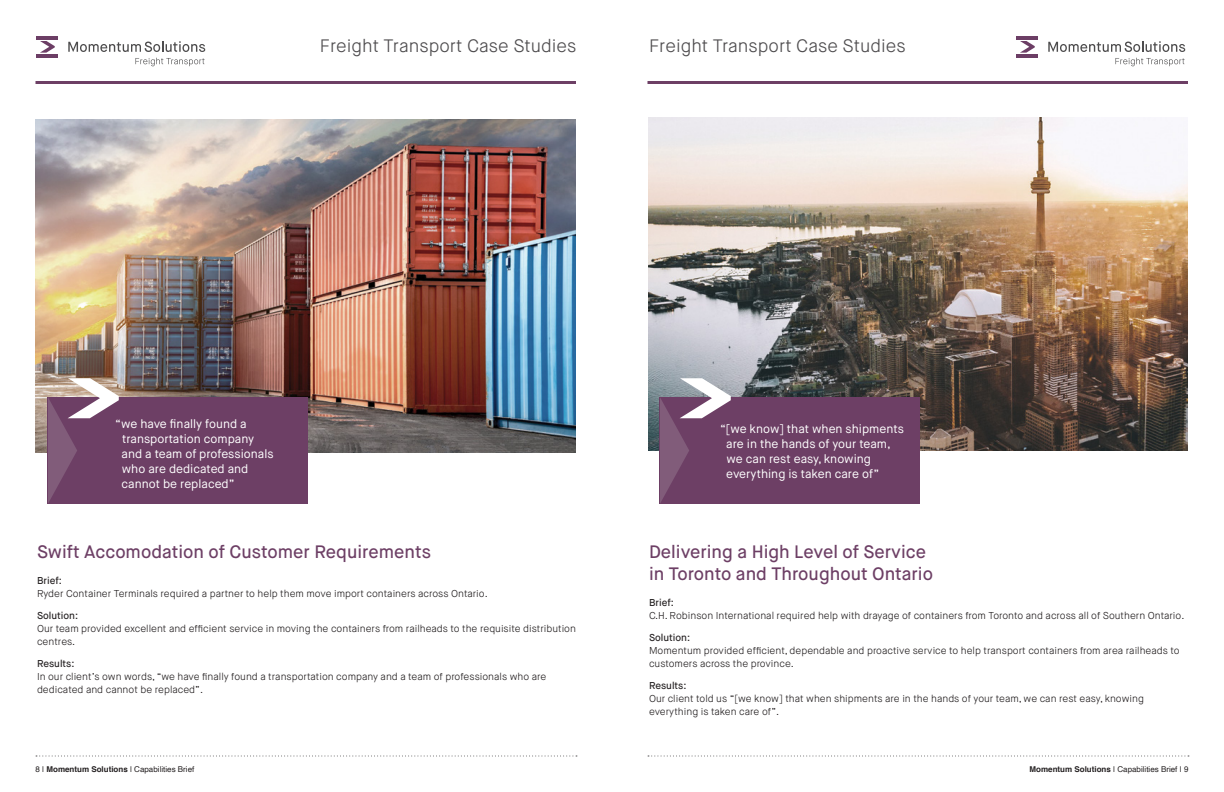
<style>
.page{position:relative;width:1224px;height:792px;background:#fff}
.page>*{position:absolute;margin:0;border:0;box-sizing:border-box;transform-origin:0 0}
.t1{font:500 18px/22px "Maison Neue";color:#6d3f65}
.t2{font:300 18px "Maison Neue";color:#4e4c4e}
.t3{font:12px/15px "Maison Neue";color:#fff}
.t4{font:300 10px/13px "Maison Neue";color:#231f20}
.t5{font:500 10px "Maison Neue";color:#231f20}
.t6{font:8px "Helvetica";color:#231f20}
.s1{font-weight:700}
</style>
<div class="page">
<svg style="left:1048px;top:41px;width:137px;height:11px"></svg>
<svg style="left:1020px;top:41px;width:15px;height:12px"></svg>
<hr style="left:1017px;top:36px;width:21px;height:3px;background:#6c3e65">
<hr style="left:1017px;top:54px;width:21px;height:4px;background:#6c3e65">
<svg style="left:1115px;top:58px;width:70px;height:8px"></svg>
<svg style="left:36px;top:756px;width:541px;height:1px"></svg>
<svg style="left:68px;top:41px;width:137px;height:11px"></svg>
<svg style="left:40px;top:41px;width:15px;height:12px"></svg>
<hr style="left:37px;top:36px;width:21px;height:3px;background:#6c3e65">
<hr style="left:37px;top:54px;width:21px;height:4px;background:#6c3e65">
<svg style="left:135px;top:58px;width:70px;height:8px"></svg>
<hr style="left:36px;top:81px;width:540px;height:3px;background:#6d3f65">
<svg style="left:648px;top:756px;width:541px;height:1px"></svg>
<hr style="left:648px;top:81px;width:540px;height:3px;background:#6d3f65">
<img style="left:36px;top:119px;width:540px;height:334px">
<img style="left:648px;top:117px;width:540px;height:334px">
<div style="left:48px;top:397px;width:260px;height:107px;background:#6d3f65"></div>
<svg style="left:48px;top:378px;width:71px;height:125px"></svg>
<div style="left:660px;top:397px;width:260px;height:107px;background:#6d3f65"></div>
<svg style="left:660px;top:378px;width:71px;height:125px"></svg>
<h1 class="t2" style="left:320px;top:34px;width:258px">Freight Transport Case Studies</h1>
<h1 class="t2" style="left:649px;top:34px;width:258px">Freight Transport Case Studies</h1>
<p class="t3" style="left:122px;top:416px;width:154px;text-indent:-6px">“we have finally found a transportation company and a team of professionals who are dedicated and cannot be replaced”</p>
<p class="t3" style="left:726px;top:422px;width:179px;text-indent:-6px">“[we know] that when shipments are in the hands of your team, we can rest easy, knowing everything is taken care of”</p>
<h1 class="t1" style="left:37px;top:541px;width:395px">Swift Accomodation of Customer Requirements</h1>
<p class="t5" style="left:37px;top:575px;width:26px">Brief:</p>
<p class="t4" style="left:37px;top:588px;width:452px">Ryder Container Terminals required a partner to help them move import containers across Ontario.</p>
<p class="t5" style="left:37px;top:610px;width:43px">Solution:</p>
<p class="t4" style="left:37px;top:623px;width:541px">Our team provided excellent and efficient service in moving the containers from railheads to the requisite distribution centres.</p>
<p class="t5" style="left:37px;top:658px;width:39px">Results:</p>
<p class="t4" style="left:37px;top:671px;width:511px">In our client’s own words, “we have finally found a transportation company and a team of professionals who are dedicated and cannot be replaced”.</p>
<h1 class="t1" style="left:649px;top:541px;width:285px">Delivering a High Level of Service in Toronto and Throughout Ontario</h1>
<p class="t5" style="left:649px;top:597px;width:26px">Brief:</p>
<p class="t4" style="left:649px;top:610px;width:537px">C.H. Robinson International required help with drayage of containers from Toronto and across all of Southern Ontario.</p>
<p class="t5" style="left:649px;top:632px;width:43px">Solution:</p>
<p class="t4" style="left:649px;top:645px;width:532px">Momentum provided efficient, dependable and proactive service to help transport containers from area railheads to customers across the province.</p>
<p class="t5" style="left:649px;top:680px;width:39px">Results:</p>
<p class="t4" style="left:649px;top:693px;width:496px">Our client told us “[we know] that when shipments are in the hands of your team, we can rest easy, knowing everything is taken care of”.</p>
<p class="t6" style="left:36px;top:763px;width:160px">8 | <span class="s1">Momentum Solutions</span> | Capabilities Brief</p>
<p class="t6" style="left:1030px;top:763px;width:160px"><span class="s1">Momentum Solutions</span> | Capabilities Brief | 9</p>
</div>
